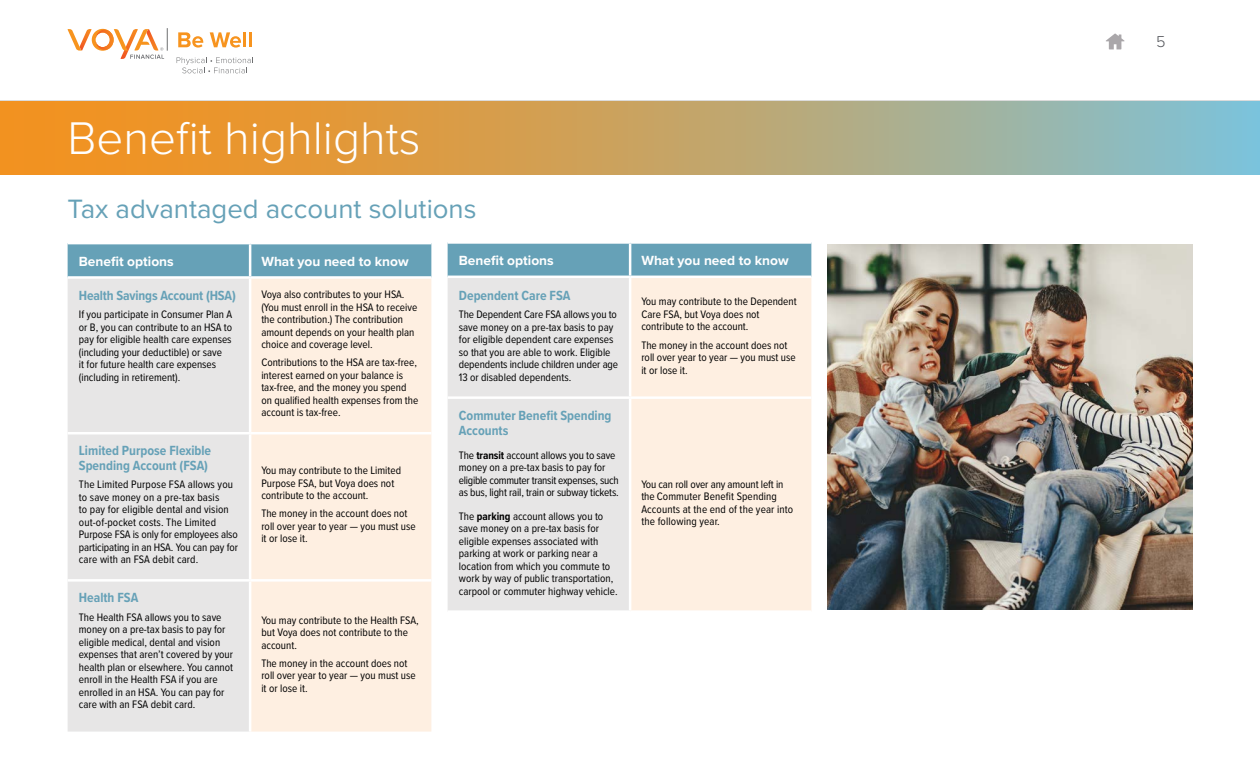
<style>
.page{position:relative;width:1260px;height:765px;background:#fff}
.page>*{position:absolute;margin:0;border:0;box-sizing:border-box;transform-origin:0 0}
.t1{font:300 47.5px "Proxima Nova";color:#fff}
.t2{font:27.5px "Proxima Nova";color:#66a1b7}
.t3{font:300 16.25px "Proxima Nova";color:#54565b}
.t4{font:700 13.75px/15px "Proxima Nova Cond";color:#66a1b7}
.t5{font:700 13.75px "Proxima Nova";color:#fff}
.t6{font:11.25px/12.5px "Proxima Nova Cond";color:#000}
.s1{font-weight:700}
</style>
<div class="page">
<svg style="left:1106px;top:33px;width:19px;height:16px"></svg>
<svg style="left:178px;top:32px;width:25px;height:16px"></svg>
<svg style="left:210px;top:32px;width:31px;height:16px"></svg>
<hr style="left:243px;top:32px;width:3px;height:15px;background:#f7941f">
<hr style="left:249px;top:32px;width:3px;height:15px;background:#f7941f">
<svg style="left:67px;top:28px;width:101px;height:31px"></svg>
<svg style="left:177px;top:57px;width:76px;height:16px"></svg>
<div style="left:0;top:92px;width:1260px;height:13px;background:#dbdbdb"></div>
<div style="left:0;top:94px;width:1260px;height:6px;background:#fff"></div>
<div style="left:0;top:90px;width:1260px;height:6px;background:#fff"></div>
<svg style="left:0;top:101px;width:1260px;height:73px"></svg>
<div style="left:68px;top:244px;width:363px;height:32px;background:#66a1b7"></div>
<div style="left:68px;top:279px;width:181px;height:453px;background:#e7e6e6"></div>
<svg style="left:251px;top:279px;width:180px;height:453px;fill:#feefe1"></svg>
<hr style="left:249px;top:244px;width:2px;height:32px;background:#fff">
<hr style="left:68px;top:579px;width:182px;height:3px;background:#fff">
<hr style="left:250px;top:579px;width:181px;height:3px;background:#fff">
<hr style="left:68px;top:432px;width:182px;height:2px;background:#fff">
<hr style="left:250px;top:432px;width:181px;height:2px;background:#fff">
<div style="left:448px;top:244px;width:363px;height:32px;background:#66a1b7"></div>
<div style="left:448px;top:278px;width:181px;height:332px;background:#e7e6e6"></div>
<div style="left:631px;top:278px;width:180px;height:332px;background:#feefe1"></div>
<hr style="left:629px;top:244px;width:2px;height:32px;background:#fff">
<hr style="left:448px;top:396px;width:182px;height:3px;background:#fff">
<hr style="left:630px;top:396px;width:181px;height:3px;background:#fff">
<img style="left:827px;top:244px;width:365px;height:365px">
<h1 class="t1" style="left:68px;top:103px;width:355px">Benefit highlights</h1>
<h2 class="t2" style="left:68px;top:189px;width:410px">Tax advantaged account solutions</h2>
<p class="t5" style="left:79px;top:251px;width:96px">Benefit options</p>
<p class="t5" style="left:261px;top:251px;width:149px">What you need to know</p>
<p class="t4" style="left:79px;top:288px;width:158px">Health Savings Account (HSA)</p>
<p class="t6" style="left:79px;top:308px;width:155px">If you participate in Consumer Plan A or B, you can contribute to an HSA to pay for eligible health care expenses (including your deductible) or save<br>it for future health care expenses (including in retirement).</p>
<p class="t6" style="left:261px;top:288px;width:157px">Voya also contributes to your HSA. (You must enroll in the HSA to receive the contribution.) The contribution amount depends on your health plan choice and coverage level.</p>
<p class="t6" style="left:261px;top:356px;width:159px">Contributions to the HSA are tax-free, interest earned on your balance is tax-free, and the money you spend on qualified health expenses from the account is tax-free.</p>
<p class="t4" style="left:79px;top:443px;width:134px">Limited Purpose Flexible<br>Spending Account (FSA)</p>
<p class="t6" style="left:79px;top:478px;width:161px">The Limited Purpose FSA allows you to save money on a pre-tax basis<br>to pay for eligible dental and vision out-of-pocket costs. The Limited Purpose FSA is only for employees also participating in an HSA. You can pay for care with an FSA debit card.</p>
<p class="t6" style="left:261px;top:464px;width:141px">You may contribute to the Limited<br>Purpose FSA, but Voya does not contribute to the account.</p>
<p class="t6" style="left:261px;top:507px;width:156px">The money in the account does not roll over year to year — you must use it or lose it.</p>
<p class="t4" style="left:79px;top:590px;width:61px">Health FSA</p>
<p class="t6" style="left:79px;top:610px;width:156px">The Health FSA allows you to save money on a pre-tax basis to pay for eligible medical, dental and vision expenses that aren’t covered by your health plan or elsewhere. You cannot enroll in the Health FSA if you are enrolled in an HSA. You can pay for care with an FSA debit card.</p>
<p class="t6" style="left:261px;top:613px;width:159px">You may contribute to the Health FSA, but Voya does not contribute to the account.</p>
<p class="t6" style="left:261px;top:656px;width:156px">The money in the account does not roll over year to year — you must use it or lose it.</p>
<p class="t5" style="left:459px;top:250px;width:96px">Benefit options</p>
<p class="t5" style="left:641px;top:250px;width:149px">What you need to know</p>
<p class="t4" style="left:459px;top:288px;width:113px">Dependent Care FSA</p>
<p class="t6" style="left:459px;top:308px;width:161px">The Dependent Care FSA allows you to save money on a pre-tax basis to pay for eligible dependent care expenses so that you are able to work. Eligible dependents include children under age 13 or disabled dependents.</p>
<p class="t6" style="left:641px;top:295px;width:157px">You may contribute to the Dependent<br>Care FSA, but Voya does not contribute to the account.</p>
<p class="t6" style="left:641px;top:338px;width:156px">The money in the account does not roll over year to year — you must use it or lose it.</p>
<p class="t4" style="left:459px;top:407px;width:154px">Commuter Benefit Spending<br>Accounts</p>
<p class="t6" style="left:459px;top:448px;width:161px">The <span class="s1">transit</span> account allows you to save money on a pre-tax basis to pay for eligible commuter transit expenses, such as bus, light rail, train or subway tickets.</p>
<p class="t6" style="left:459px;top:509px;width:160px">The <span class="s1">parking</span> account allows you to save money on a pre-tax basis for eligible expenses associated with parking at work or parking near a location from which you commute to work by way of public transportation, carpool or commuter highway vehicle.</p>
<p class="t6" style="left:641px;top:477px;width:153px">You can roll over any amount left in the Commuter Benefit Spending<br>Accounts at the end of the year into the following year.</p>
<h3 class="t3" style="left:1156px;top:29px;width:11px">5</h3>
</div>
